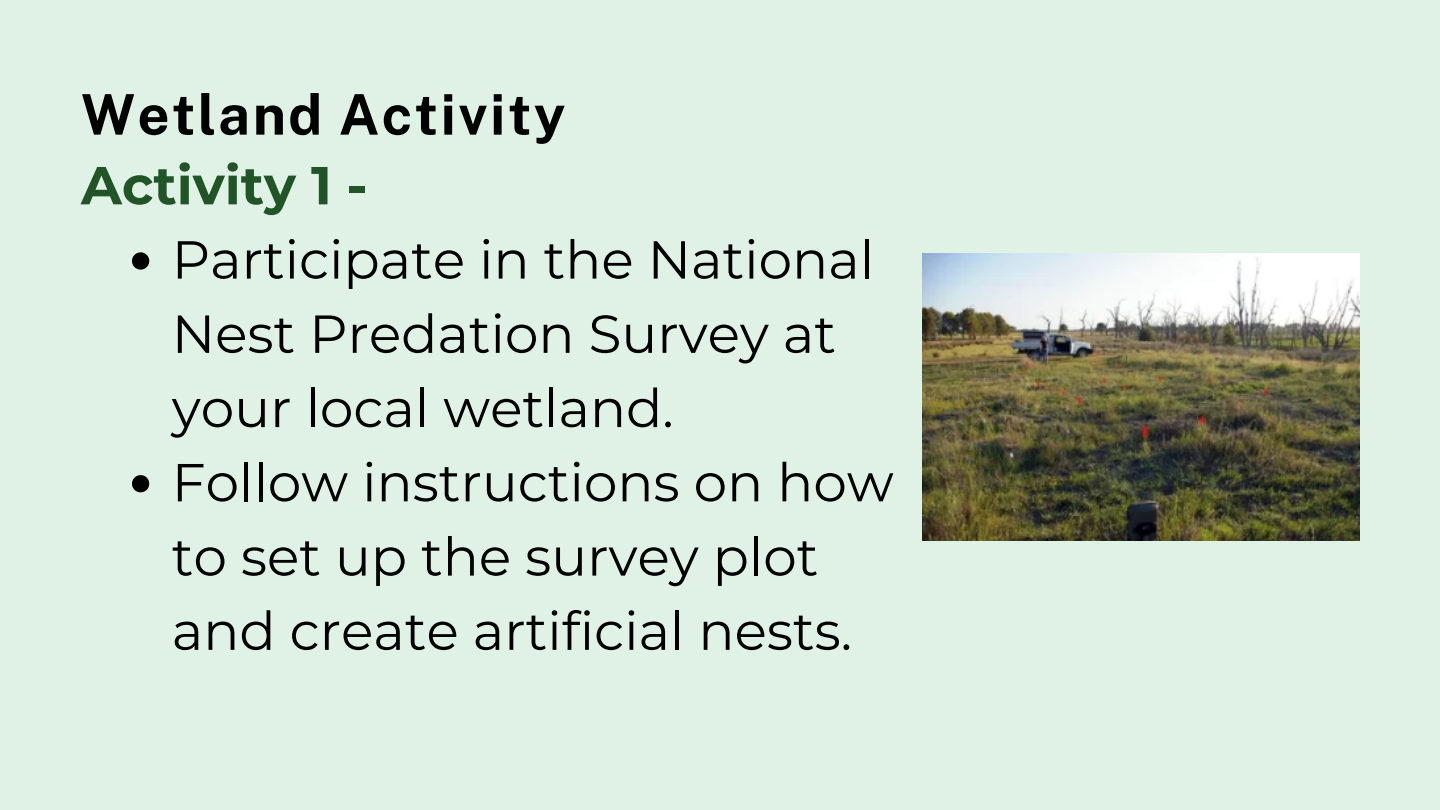
<style>
.page{position:relative;width:1440px;height:810px;background:#e0f1e5}
.page>*{position:absolute;margin:0;border:0;box-sizing:border-box;transform-origin:0 0}
.t1{font:700 56px "Public Sans";letter-spacing:.04em;color:#000}
.t2{font:53.4px/74.2px "Montserrat";color:#000}
.t3{font:700 53.4px "Montserrat";color:#215427}
</style>
<div class="page">
<svg style="left:132px;top:252px;width:17px;height:18px"></svg>
<svg style="left:132px;top:475px;width:17px;height:17px"></svg>
<img style="left:923px;top:254px;width:436px;height:286px">
<p class="t1" style="left:81px;top:81px;width:486px">Wetland Activity</p>
<h1 class="t3" style="left:81px;top:153px;width:288px">Activity 1 -</h1>
<h1 class="t2" style="left:172px;top:222px;width:704px">Participate in the National<br>Nest Predation Survey at your local wetland.</h1>
<p class="t2" style="left:172px;top:445px;width:724px">Follow instructions on how to set up the survey plot and create artificial nests.</p>
</div>
